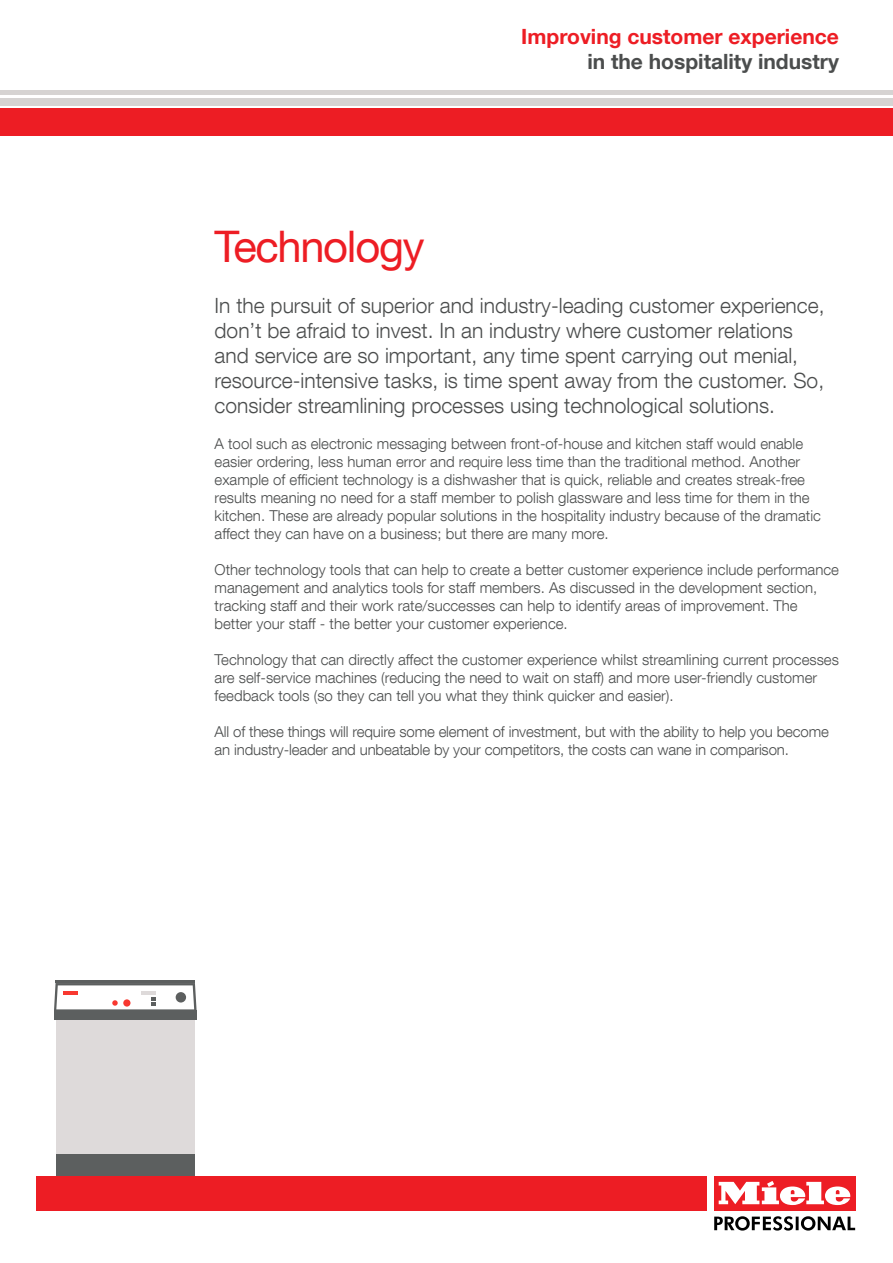
<style>
.page{position:relative;width:893px;height:1263px;background:#fff}
.page>*{position:absolute;margin:0;border:0;box-sizing:border-box;transform-origin:0 0}
.t1{font:43.5px "Helvetica Neue";letter-spacing:-.03em;color:#ed1d24}
.t2{font:300 21px/25.2px "Helvetica Neue";color:#4b4d4d}
.t3{font:700 21px "Helvetica Neue";color:#ed1d24}
.t4{font:700 21px "Helvetica Neue";color:#4b4d4d}
.t5{font:300 15px/18px "Helvetica Neue";color:#4b4d4d}
</style>
<div class="page">
<div style="left:0;top:98px;width:893px;height:7px;background:#d6d3d2"></div>
<div style="left:0;top:90px;width:893px;height:5px;background:#d6d3d2"></div>
<div style="left:0;top:108px;width:893px;height:28px;background:#ed1d24"></div>
<div style="left:36px;top:1176px;width:670px;height:35px;background:#ed1d24"></div>
<svg style="left:714px;top:1216px;width:141px;height:14px"></svg>
<div style="left:714px;top:1176px;width:141px;height:35px;background:#ed1d24"></div>
<svg style="left:719px;top:1181px;width:131px;height:24px"></svg>
<div style="left:56px;top:1020px;width:138px;height:156px;background:#dedada"></div>
<div style="left:54px;top:1010px;width:143px;height:10px;background:#5c5f5f"></div>
<hr style="left:56px;top:980px;width:139px;height:3px;background:#5c5f5f">
<div style="left:56px;top:1154px;width:138px;height:22px;background:#5c5f5f"></div>
<svg style="left:54px;top:983px;width:143px;height:27px"></svg>
<hr style="left:63px;top:991px;width:15px;height:3px;background:#f83830">
<h2 class="t3" style="left:521px;top:23px;width:319px">Improving customer experience</h2>
<h2 class="t4" style="left:587px;top:48px;width:253px">in the hospitality industry</h2>
<h1 class="t1" style="left:215px;top:220px;width:211px">Technology</h1>
<p class="t2" style="left:215px;top:292px;width:611px">In the pursuit of superior and industry-leading customer experience, don’t be afraid to invest. In an industry where customer relations and service are so important, any time spent carrying out menial, resource-intensive tasks, is time spent away from the customer. So, consider streamlining processes using technological solutions.</p>
<p class="t5" style="left:215px;top:435px;width:608px">A tool such as electronic messaging between front-of-house and kitchen staff would enable easier ordering, less human error and require less time than the traditional method. Another example of efficient technology is a dishwasher that is quick, reliable and creates streak-free results meaning no need for a staff member to polish glassware and less time for them in the kitchen. These are already popular solutions in the hospitality industry because of the dramatic affect they can have on a business; but there are many more.</p>
<p class="t5" style="left:215px;top:561px;width:626px">Other technology tools that can help to create a better customer experience include performance management and analytics tools for staff members. As discussed in the development section, tracking staff and their work rate/successes can help to identify areas of improvement. The better your staff - the better your customer experience.</p>
<p class="t5" style="left:215px;top:651px;width:626px">Technology that can directly affect the customer experience whilst streamlining current processes are self-service machines (reducing the need to wait on staff) and more user-friendly customer feedback tools (so they can tell you what they think quicker and easier).</p>
<p class="t5" style="left:215px;top:723px;width:616px">All of these things will require some element of investment, but with the ability to help you become an industry-leader and unbeatable by your competitors, the costs can wane in comparison.</p>
</div>
